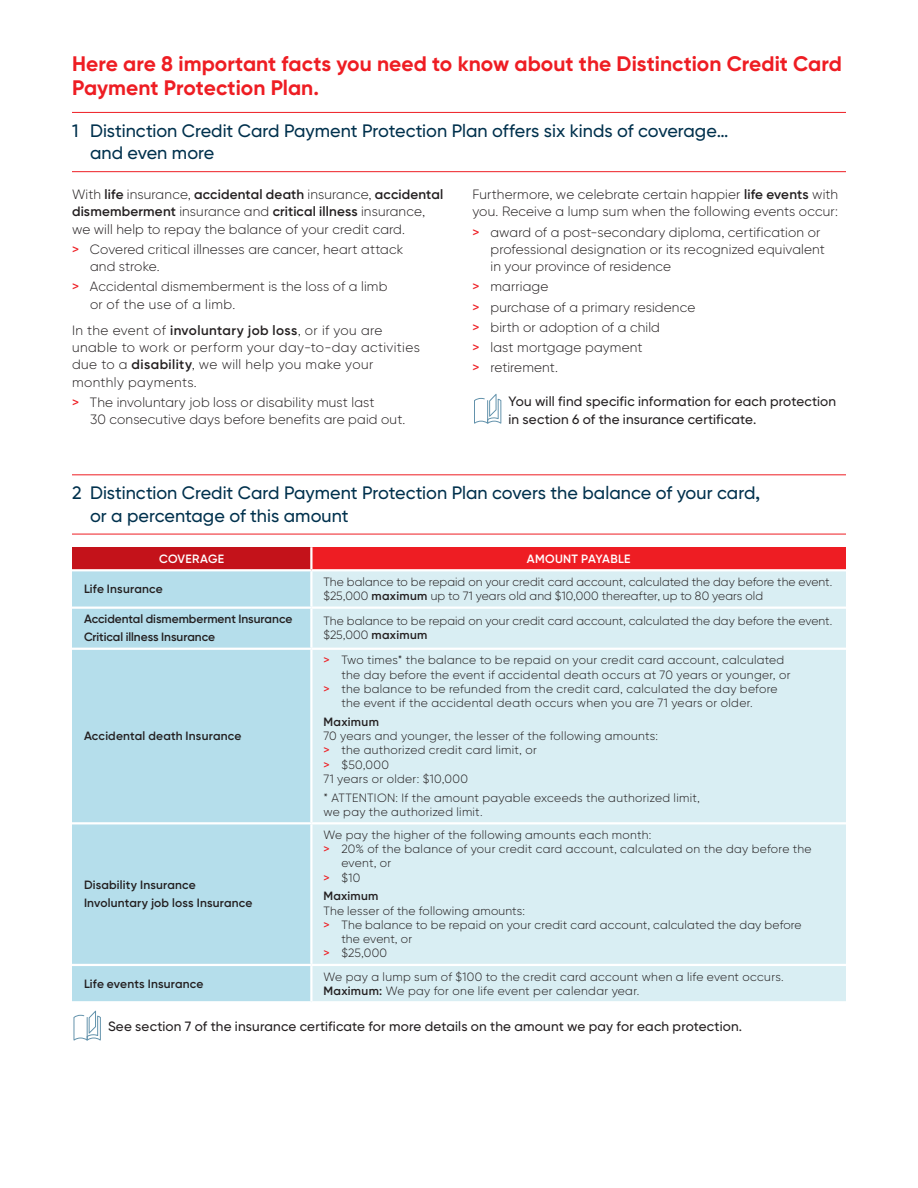
<style>
.page{position:relative;width:918px;height:1188px;background:#fff}
.page>*{position:absolute;margin:0;border:0;box-sizing:border-box;transform-origin:0 0}
.TITRE_NIVEAU_4{font:700 21px/24px "Gilroy BN";color:#ee1d23}
.TITRE_NIVEAU_3{font:500 18px/22.5px "Gilroy BN";color:#00314d}
.TEXTE_COURANT_BN{font:300 13.5px/17.2px "Gilroy BN";letter-spacing:.01em;color:#231f20}
.TEXTE_COURANT_BN-2{font:500 13.5px/18px "Gilroy BN";letter-spacing:.015em;color:#231f20}
.TEXTE_COURANT_BN-3{font:300 13.5px/17.2px "Gilroy BN";letter-spacing:.03em;color:#231f20}
.TEXTE_COURANT_GAUCHE{font:300 12px/14.2px "Gilroy BN";letter-spacing:.02em;color:#231f20}
.TEXTE_COURANT_GAUCHE-2{font:600 12px "Gilroy BN";letter-spacing:.01em;color:#231f20}
.TEXTE_ENTÊTE_RENVERS{font:600 12px "Gilroy BN";letter-spacing:.025em;color:#fff}
.s1{font-weight:600}
.s2{font-weight:500;color:#ee1d23}
</style>
<div class="page">
<hr style="left:72px;top:112px;width:774px;height:1px;background:#ee1d23">
<hr style="left:72px;top:171px;width:774px;height:1px;background:#ee1d23">
<svg style="left:474px;top:394px;width:27px;height:30px"></svg>
<hr style="left:72px;top:474px;width:774px;height:1px;background:#ee1d23">
<hr style="left:72px;top:534px;width:774px;height:1px;background:#ee1d23">
<div style="left:72px;top:547px;width:239px;height:23px;background:#c4121a"></div>
<div style="left:311px;top:547px;width:535px;height:23px;background:#ee1d23"></div>
<div style="left:72px;top:571px;width:238px;height:430px;background:#b5deeb"></div>
<div style="left:313px;top:571px;width:533px;height:430px;background:#d9eef3"></div>
<hr style="left:310px;top:547px;width:3px;height:22px;background:#fff">
<hr style="left:72px;top:569px;width:239px;height:2px;background:#fff">
<hr style="left:311px;top:569px;width:535px;height:2px;background:#fff">
<hr style="left:72px;top:607px;width:239px;height:2px;background:#fff">
<hr style="left:311px;top:607px;width:535px;height:2px;background:#fff">
<hr style="left:72px;top:648px;width:239px;height:2px;background:#fff">
<hr style="left:311px;top:648px;width:535px;height:2px;background:#fff">
<hr style="left:72px;top:822px;width:239px;height:2px;background:#fff">
<hr style="left:311px;top:822px;width:535px;height:2px;background:#fff">
<hr style="left:72px;top:964px;width:239px;height:2px;background:#fff">
<hr style="left:311px;top:964px;width:535px;height:2px;background:#fff">
<svg style="left:74px;top:1011px;width:27px;height:29px"></svg>
<p class="TITRE_NIVEAU_4" style="left:72px;top:51px;width:772px">Here are 8 important facts you need to know about the Distinction Credit Card<br>Payment Protection Plan.</p>
<p class="TITRE_NIVEAU_3" style="left:90px;top:119px;width:640px;text-indent:-18px">1 Distinction Credit Card Payment Protection Plan offers six kinds of coverage… and even more</p>
<p class="TEXTE_COURANT_BN" style="left:72px;top:186px;width:373px">With <span class="s1">life</span> insurance, <span class="s1">accidental death</span> insurance, <span class="s1">accidental dismemberment</span> insurance and <span class="s1">critical illness</span> insurance, we will help to repay the balance of your credit card.</p>
<p class="TEXTE_COURANT_BN" style="left:90px;top:240px;width:315px;text-indent:-18px"><span class="s2">&gt;</span> Covered critical illnesses are cancer, heart attack and stroke.</p>
<p class="TEXTE_COURANT_BN" style="left:90px;top:278px;width:299px;text-indent:-18px"><span class="s2">&gt;</span> Accidental dismemberment is the loss of a limb or of the use of a limb.</p>
<p class="TEXTE_COURANT_BN-3" style="left:72px;top:321px;width:349px">In the event of <span class="s1">involuntary job loss</span>, or if you are unable to work or perform your day-to-day activities due to a <span class="s1">disability</span>, we will help you make your monthly payments.</p>
<p class="TEXTE_COURANT_BN" style="left:90px;top:393px;width:317px;text-indent:-18px"><span class="s2">&gt;</span> The involuntary job loss or disability must last<br>30 consecutive days before benefits are paid out.</p>
<p class="TEXTE_COURANT_BN" style="left:472px;top:186px;width:367px">Furthermore, we celebrate certain happier <span class="s1">life events</span> with you. Receive a lump sum when the following events occur:</p>
<p class="TEXTE_COURANT_BN" style="left:490px;top:223px;width:336px;text-indent:-18px"><span class="s2">&gt;</span> award of a post-secondary diploma, certification or professional designation or its recognized equivalent in your province of residence</p>
<p class="TEXTE_COURANT_BN" style="left:472px;top:278px;width:77px"><span class="s2">&gt;</span> marriage</p>
<p class="TEXTE_COURANT_BN" style="left:472px;top:298px;width:224px"><span class="s2">&gt;</span> purchase of a primary residence</p>
<p class="TEXTE_COURANT_BN" style="left:472px;top:318px;width:189px"><span class="s2">&gt;</span> birth or adoption of a child</p>
<p class="TEXTE_COURANT_BN" style="left:472px;top:339px;width:171px"><span class="s2">&gt;</span> last mortgage payment</p>
<p class="TEXTE_COURANT_BN" style="left:472px;top:359px;width:87px"><span class="s2">&gt;</span> retirement.</p>
<p class="TEXTE_COURANT_BN-2" style="left:508px;top:392px;width:329px">You will find specific information for each protection in section 6 of the insurance certificate.</p>
<p class="TITRE_NIVEAU_3" style="left:90px;top:481px;width:672px;text-indent:-18px">2 Distinction Credit Card Payment Protection Plan covers the balance of your card, or a percentage of this amount</p>
<p class="TEXTE_ENTÊTE_RENVERS" style="left:159px;top:551px;width:67px">COVERAGE</p>
<p class="TEXTE_ENTÊTE_RENVERS" style="left:527px;top:551px;width:105px">AMOUNT PAYABLE</p>
<p class="TEXTE_COURANT_GAUCHE-2" style="left:84px;top:581px;width:80px">Life Insurance</p>
<p class="TEXTE_COURANT_GAUCHE" style="left:323px;top:574px;width:510px">The balance to be repaid on your credit card account, calculated the day before the event.</p>
<p class="TEXTE_COURANT_GAUCHE" style="left:323px;top:589px;width:441px">$25,000 <span class="s1">maximum</span> up to 71 years old and $10,000 thereafter, up to 80 years old</p>
<p class="TEXTE_COURANT_GAUCHE-2" style="left:84px;top:612px;width:210px">Accidental dismemberment Insurance</p>
<p class="TEXTE_COURANT_GAUCHE-2" style="left:84px;top:630px;width:133px">Critical illness Insurance</p>
<p class="TEXTE_COURANT_GAUCHE-2" style="left:84px;top:728px;width:159px">Accidental death Insurance</p>
<p class="TEXTE_COURANT_GAUCHE-2" style="left:84px;top:878px;width:113px">Disability Insurance</p>
<p class="TEXTE_COURANT_GAUCHE-2" style="left:84px;top:896px;width:170px">Involuntary job loss Insurance</p>
<p class="TEXTE_COURANT_GAUCHE" style="left:323px;top:614px;width:510px">The balance to be repaid on your credit card account, calculated the day before the event.</p>
<p class="TEXTE_COURANT_GAUCHE" style="left:323px;top:628px;width:106px">$25,000 <span class="s1">maximum</span></p>
<p class="TEXTE_COURANT_GAUCHE" style="left:341px;top:653px;width:451px;text-indent:-18px"><span class="s2">&gt;</span> Two times* the balance to be repaid on your credit card account, calculated the day before the event if accidental death occurs at 70 years or younger, or</p>
<p class="TEXTE_COURANT_GAUCHE" style="left:323px;top:681px;width:456px;text-align:center"><span class="s2">&gt;</span> the balance to be refunded from the credit card, calculated the day before the event if the accidental death occurs when you are 71 years or older.</p>
<p class="TEXTE_COURANT_GAUCHE-2" style="left:323px;top:714px;width:57px">Maximum</p>
<p class="TEXTE_COURANT_GAUCHE" style="left:323px;top:729px;width:336px">70 years and younger, the lesser of the following amounts:</p>
<p class="TEXTE_COURANT_GAUCHE" style="left:323px;top:743px;width:215px"><span class="s2">&gt;</span> the authorized credit card limit, or</p>
<p class="TEXTE_COURANT_GAUCHE" style="left:323px;top:757px;width:67px"><span class="s2">&gt;</span> $50,000</p>
<p class="TEXTE_COURANT_GAUCHE" style="left:323px;top:771px;width:146px">71 years or older: $10,000</p>
<p class="TEXTE_COURANT_GAUCHE" style="left:323px;top:790px;width:378px">* ATTENTION: If the amount payable exceeds the authorized limit, we pay the authorized limit.</p>
<p class="TEXTE_COURANT_GAUCHE" style="left:323px;top:828px;width:329px">We pay the higher of the following amounts each month:</p>
<p class="TEXTE_COURANT_GAUCHE" style="left:341px;top:842px;width:472px;text-indent:-18px"><span class="s2">&gt;</span> 20% of the balance of your credit card account, calculated on the day before the event, or</p>
<p class="TEXTE_COURANT_GAUCHE" style="left:323px;top:870px;width:38px"><span class="s2">&gt;</span> $10</p>
<p class="TEXTE_COURANT_GAUCHE-2" style="left:323px;top:889px;width:56px">Maximum</p>
<p class="TEXTE_COURANT_GAUCHE" style="left:323px;top:903px;width:203px">The lesser of the following amounts:</p>
<p class="TEXTE_COURANT_GAUCHE" style="left:341px;top:918px;width:462px;text-indent:-18px"><span class="s2">&gt;</span> The balance to be repaid on your credit card account, calculated the day before the event, or</p>
<p class="TEXTE_COURANT_GAUCHE" style="left:323px;top:946px;width:65px"><span class="s2">&gt;</span> $25,000</p>
<p class="TEXTE_COURANT_GAUCHE" style="left:323px;top:969px;width:462px">We pay a lump sum of $100 to the credit card account when a life event occurs.</p>
<p class="TEXTE_COURANT_GAUCHE" style="left:323px;top:983px;width:317px"><span class="s1">Maximum:</span> We pay for one life event per calendar year.</p>
<p class="TEXTE_COURANT_BN-2" style="left:108px;top:1017px;width:636px">See section 7 of the insurance certificate for more details on the amount we pay for each protection.</p>
<p class="TEXTE_COURANT_GAUCHE-2" style="left:84px;top:976px;width:121px">Life events Insurance</p>
</div>
